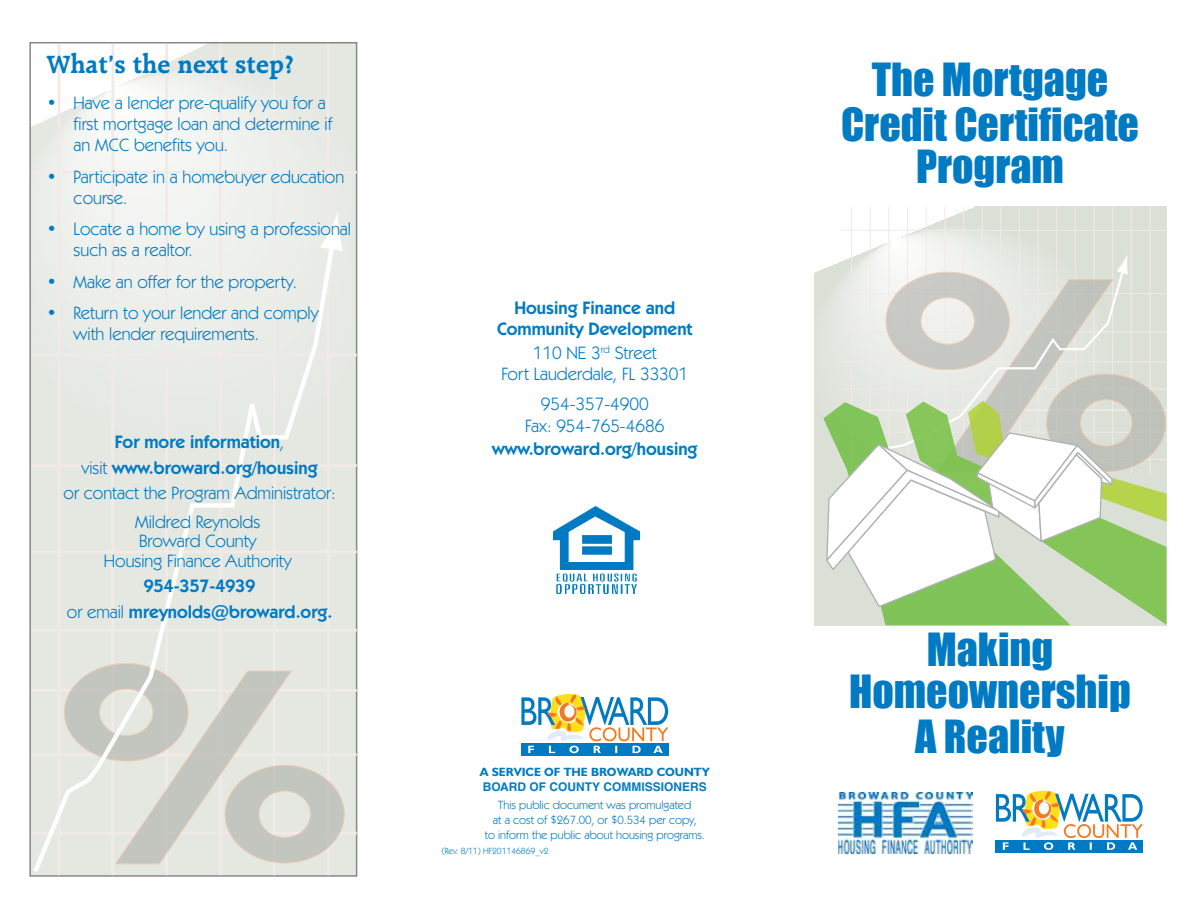
<style>
.page{position:relative;width:1188px;height:918px;background:#fff}
.page>*{position:absolute;margin:0;border:0;box-sizing:border-box;transform-origin:0 0}
.t1{font:42px/43.5px "Impact";color:#007bc3;text-align:center}
.t2{font:700 27px "Raleigh BT";color:#007bc3}
.t3{font:18px/21px "Kabel IT Cby BT";color:#007bc3}
.t4{font:600 18px/25.5px "Kabel IT Cby BT";color:#007bc3;text-align:center}
.t5{font:12px/15px "Kabel IT Cby BT";color:#007bc3;text-align:center}
.t6{font:700 12px "Humanist 521 BT";color:#007bc3}
.t7{font:700 12px "Helvetica";color:#007bc3}
.t8{font:9px "Kabel IT Cby BT";color:#007bc3}
.s1{font-weight:400}
</style>
<div class="page">
<svg style="left:814px;top:206px;width:353px;height:419px"></svg>
<hr style="left:840px;top:230px;width:327px;height:1px;background:#f1eae8">
<hr style="left:1149px;top:207px;width:1px;height:267px;background:#f1eae8">
<hr style="left:1131px;top:207px;width:1px;height:267px;background:#f1eae8">
<hr style="left:1112px;top:207px;width:1px;height:267px;background:#f1eae8">
<hr style="left:1094px;top:207px;width:1px;height:267px;background:#f1eae8">
<hr style="left:1075px;top:207px;width:1px;height:267px;background:#f1eae8">
<hr style="left:1056px;top:207px;width:1px;height:267px;background:#f1eae8">
<hr style="left:1038px;top:207px;width:1px;height:267px;background:#f1eae8">
<hr style="left:1019px;top:207px;width:1px;height:267px;background:#f1eae8">
<hr style="left:1000px;top:207px;width:1px;height:267px;background:#f1eae8">
<hr style="left:982px;top:207px;width:1px;height:267px;background:#f1eae8">
<hr style="left:963px;top:207px;width:1px;height:267px;background:#f1eae8">
<hr style="left:944px;top:207px;width:1px;height:267px;background:#f1eae8">
<hr style="left:926px;top:207px;width:1px;height:267px;background:#f1eae8">
<hr style="left:907px;top:207px;width:1px;height:267px;background:#f1eae8">
<hr style="left:888px;top:207px;width:1px;height:267px;background:#f1eae8">
<hr style="left:870px;top:207px;width:1px;height:267px;background:#f1eae8">
<hr style="left:851px;top:207px;width:1px;height:267px;background:#f1eae8">
<svg style="left:823px;top:402px;width:83px;height:223px;background:#c7d9bb"></svg>
<svg style="left:906px;top:608px;width:261px;height:17px;background:#a0cd85"></svg>
<svg style="left:825px;top:254px;width:342px;height:354px"></svg>
<svg style="left:32px;top:45px;width:322px;height:829px"></svg>
<hr style="left:32px;top:171px;width:325px;height:3px;background:#f1eae8">
<hr style="left:32px;top:354px;width:325px;height:2px;background:#f1eae8">
<hr style="left:32px;top:464px;width:325px;height:3px;background:#f1eae8">
<hr style="left:32px;top:550px;width:325px;height:3px;background:#f1eae8">
<hr style="left:32px;top:629px;width:325px;height:3px;background:#f1eae8">
<hr style="left:32px;top:753px;width:325px;height:3px;background:#f1eae8">
<hr style="left:32px;top:832px;width:325px;height:2px;background:#f1eae8">
<hr style="left:32px;top:689px;width:325px;height:3px;background:#f1eae8">
<hr style="left:327px;top:44px;width:3px;height:831px;background:#f1eae8">
<hr style="left:273px;top:44px;width:3px;height:831px;background:#f1eae8">
<hr style="left:219px;top:44px;width:3px;height:831px;background:#f1eae8">
<hr style="left:165px;top:44px;width:3px;height:831px;background:#f1eae8">
<hr style="left:111px;top:44px;width:3px;height:831px;background:#f1eae8">
<hr style="left:58px;top:44px;width:2px;height:831px;background:#f1eae8">
<svg style="left:338px;top:663px;width:7px;height:201px"></svg>
<svg style="left:30px;top:237px;width:308px;height:640px;background:#e1e3dd"></svg>
<svg style="left:320px;top:211px;width:23px;height:40px"></svg>
<img style="left:554px;top:507px;width:86px;height:87px">
<svg style="left:521px;top:753px;width:147px;height:2px"></svg>
<svg style="left:521px;top:694px;width:147px;height:59px"></svg>
<img style="left:838px;top:793px;width:134px;height:61px">
<div style="left:996px;top:840px;width:147px;height:12px;background:#007ac2"></div>
<svg style="left:996px;top:791px;width:147px;height:59px"></svg>
<h2 class="t2" style="left:47px;top:48px;width:249px">What’s the next step?</h2>
<p class="t3" style="left:74px;top:92px;width:260px;text-indent:-27px">• Have a lender pre-qualify you for a first mortgage loan and determine if an MCC benefits you.</p>
<p class="t3" style="left:74px;top:166px;width:272px;text-indent:-27px">• Participate in a homebuyer education course.</p>
<p class="t3" style="left:74px;top:218px;width:279px;text-indent:-27px">• Locate a home by using a professional such as a realtor.</p>
<p class="t3" style="left:47px;top:271px;width:252px">• Make an offer for the property.</p>
<p class="t3" style="left:74px;top:302px;width:246px;text-indent:-27px">• Return to your lender and comply with lender requirements.</p>
<p class="t4" style="left:64px;top:429px;width:273px">For more information<span class="s1">,<br>visit</span> www.broward.org/housing<br><span class="s1">or contact the Program Administrator:</span></p>
<p class="t3" style="left:104px;top:512px;width:189px;line-height:19.5px;text-align:center">Mildred Reynolds<br>Broward County<br>Housing Finance Authority</p>
<p class="t4" style="left:67px;top:573px;width:267px">954-357-4939<br><span class="s1">or email</span> mreynolds@broward.org.</p>
<p class="t4" style="left:497px;top:297px;width:197px;line-height:21px">Housing Finance and<br>Community Development</p>
<p class="t3" style="left:501px;top:342px;width:188px;text-align:center">110 NE 3<sup>rd</sup> Street<br>Fort Lauderdale, FL 33301</p>
<p class="t3" style="left:525px;top:392px;width:140px;line-height:22.5px;text-align:center">954-357-4900<br>Fax: 954-765-4686</p>
<p class="t4" style="left:492px;top:436px;width:207px">www.broward.org/housing</p>
<p class="t6" style="left:480px;top:764px;width:231px">A SERVICE OF THE BROWARD COUNTY</p>
<p class="t7" style="left:483px;top:779px;width:226px">BOARD OF COUNTY COMMISSIONERS</p>
<p class="t5" style="left:485px;top:797px;width:222px">This public document was promulgated<br>at a cost of $267.00, or $0.534 per copy,<br>to inform the public about housing programs.</p>
<p class="t8" style="left:442px;top:845px;width:108px">(Rev. 8/11) HF201146869_v2</p>
<h1 class="t1" style="left:841px;top:57px;width:299px">The Mortgage<br>Credit Certificate<br>Program</h1>
<h1 class="t1" style="left:849px;top:627px;width:283px">Making<br>Homeownership<br>A Reality</h1>
</div>
